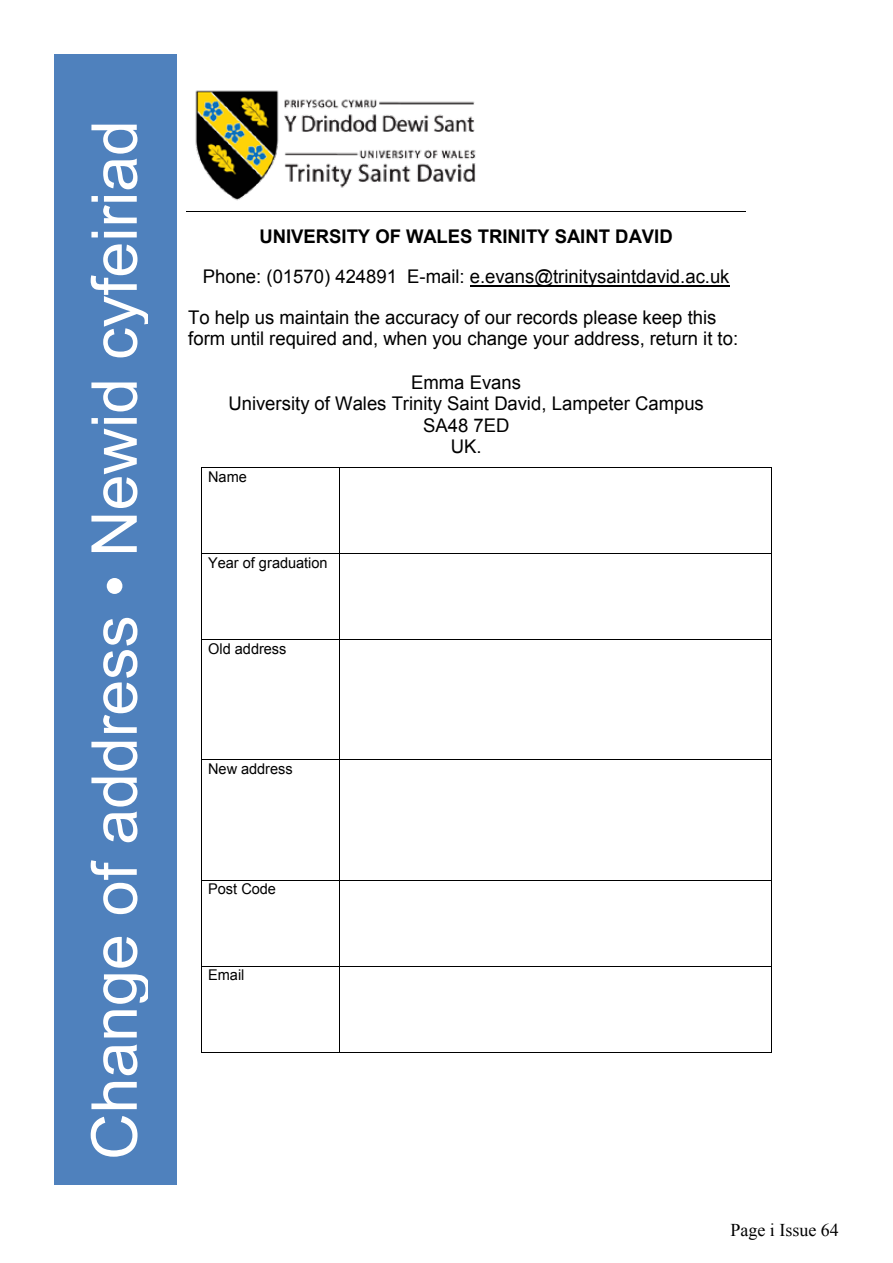
<style>
.page{position:relative;width:893px;height:1263px;background:#fff}
.page>*{position:absolute;margin:0;border:0;box-sizing:border-box;transform-origin:0 0}
.t1{font:63.3px "Arial";color:#fff}
.t2{font:18.9px/21.6px "Arial";color:#000;text-align:center}
.t3{font:700 18.9px "Arial";color:#000}
.t4{font:18px "Times New Roman";color:#000}
.t5{font:14.85px "Arial";color:#000}
.s1{font-style:inherit}
</style>
<div class="page">
<hr style="left:186px;top:212px;width:560px;height:1px;background:#000">
<hr style="left:470px;top:285px;width:260px;height:2px;background:#000">
<img style="left:195px;top:90px;width:281px;height:111px">
<hr style="left:201px;top:467px;width:138px;height:1px;background:#000">
<hr style="left:340px;top:467px;width:431px;height:1px;background:#000">
<hr style="left:201px;top:468px;width:1px;height:85px;background:#000">
<hr style="left:339px;top:468px;width:1px;height:85px;background:#000">
<hr style="left:771px;top:468px;width:1px;height:85px;background:#000">
<hr style="left:201px;top:553px;width:138px;height:1px;background:#000">
<hr style="left:340px;top:553px;width:431px;height:1px;background:#000">
<hr style="left:201px;top:554px;width:1px;height:85px;background:#000">
<hr style="left:339px;top:554px;width:1px;height:85px;background:#000">
<hr style="left:771px;top:554px;width:1px;height:85px;background:#000">
<hr style="left:201px;top:639px;width:138px;height:1px;background:#000">
<hr style="left:340px;top:639px;width:431px;height:1px;background:#000">
<hr style="left:201px;top:640px;width:1px;height:120px;background:#000">
<hr style="left:339px;top:640px;width:1px;height:120px;background:#000">
<hr style="left:771px;top:640px;width:1px;height:120px;background:#000">
<hr style="left:201px;top:760px;width:138px;height:1px;background:#000">
<hr style="left:340px;top:760px;width:431px;height:1px;background:#000">
<hr style="left:201px;top:760px;width:1px;height:120px;background:#000">
<hr style="left:339px;top:760px;width:1px;height:120px;background:#000">
<hr style="left:771px;top:760px;width:1px;height:120px;background:#000">
<hr style="left:201px;top:880px;width:138px;height:1px;background:#000">
<hr style="left:340px;top:880px;width:431px;height:1px;background:#000">
<hr style="left:201px;top:880px;width:1px;height:86px;background:#000">
<hr style="left:339px;top:880px;width:1px;height:86px;background:#000">
<hr style="left:771px;top:880px;width:1px;height:86px;background:#000">
<hr style="left:201px;top:966px;width:138px;height:1px;background:#000">
<hr style="left:340px;top:966px;width:431px;height:1px;background:#000">
<hr style="left:201px;top:966px;width:1px;height:86px;background:#000">
<hr style="left:201px;top:1052px;width:138px;height:1px;background:#000">
<hr style="left:339px;top:966px;width:1px;height:86px;background:#000">
<hr style="left:340px;top:1052px;width:431px;height:1px;background:#000">
<hr style="left:771px;top:966px;width:1px;height:86px;background:#000">
<div style="left:54px;top:54px;width:122px;height:1130px;background:#4f81bd"></div>
<p class="t1" style="left:73px;top:1160px;width:1041px;rotate:-90deg">Change of address <span class="s1">•</span> Newid cyfeiriad</p>
<p class="t3" style="left:259px;top:224px;width:415px">UNIVERSITY OF WALES TRINITY SAINT DAVID</p>
<p class="t2" style="left:203px;top:266px;width:528px">Phone: (01570) 424891 E-mail: e.evans@trinitysaintdavid.ac.uk</p>
<p class="t2" style="left:188px;top:306px;width:530px">To help us maintain the accuracy of our records please keep this</p>
<p class="t2" style="left:188px;top:328px;width:551px">form until required and, when you change your address, return it to:</p>
<p class="t2" style="left:229px;top:371px;width:477px">Emma Evans<br>University of Wales Trinity Saint David, Lampeter Campus<br>SA48 7ED<br>UK.</p>
<p class="t5" style="left:208px;top:467px;width:40px">Name</p>
<p class="t5" style="left:208px;top:553px;width:121px">Year of graduation</p>
<p class="t5" style="left:208px;top:639px;width:80px">Old address</p>
<p class="t5" style="left:208px;top:759px;width:86px">New address</p>
<p class="t5" style="left:208px;top:879px;width:69px">Post Code</p>
<p class="t5" style="left:208px;top:965px;width:38px">Email</p>
<p class="t4" style="left:730px;top:1218px;width:110px">Page i Issue 64</p>
</div>
